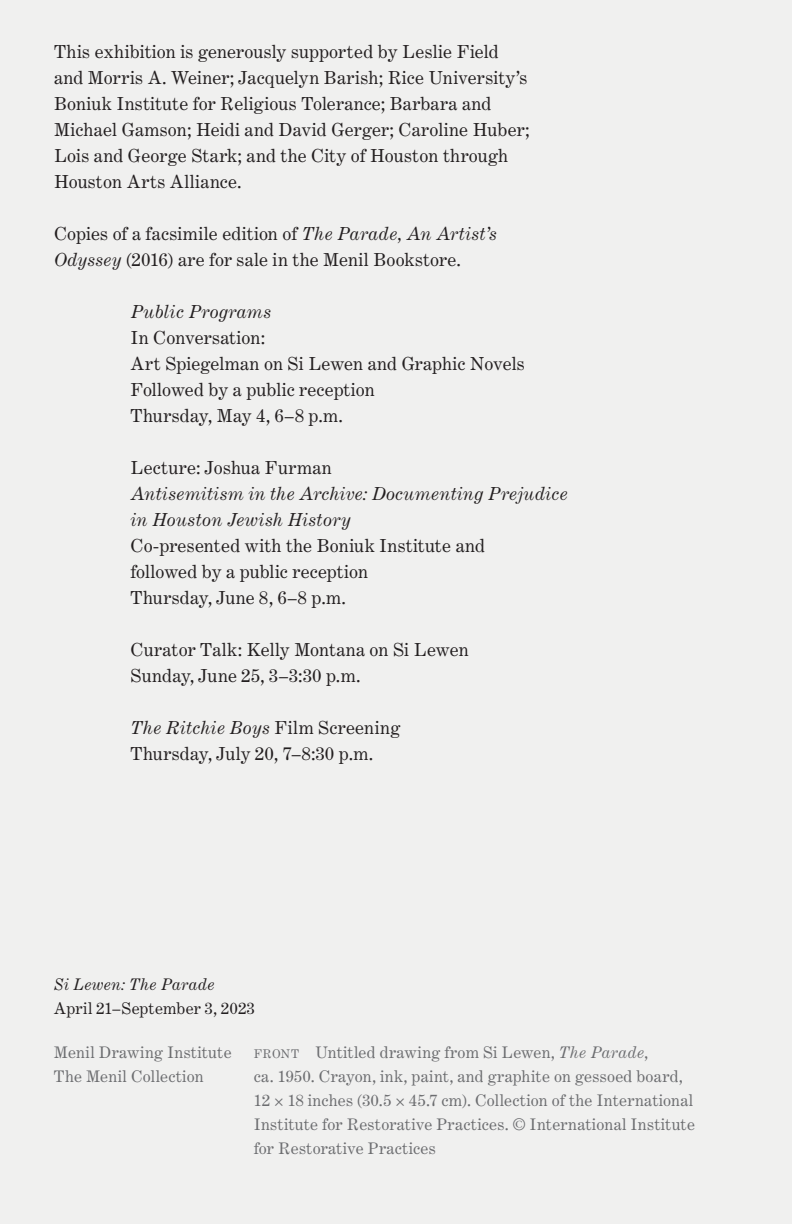
<style>
.page{position:relative;width:792px;height:1224px;background:#f0f0ef}
.page>*{position:absolute;margin:0;border:0;box-sizing:border-box;transform-origin:0 0}
.t1{font:18px/26px "Century Expanded LT Std";letter-spacing:.005em;color:#231f20}
.t2{font:italic 18px/26px "Century Expanded LT Std";letter-spacing:.01em;color:#231f20}
.t3{font:16px/24px "Century Expanded LT Std";letter-spacing:.015em;color:#6c6d70}
.t4{font:16px "Century Expanded LT Std";letter-spacing:.01em;color:#231f20}
.t5{font:italic 16px "Century Expanded LT Std";letter-spacing:.02em;color:#231f20}
.s1{font-style:italic}
.s2{font-size:12px}
</style>
<div class="page">
<p class="t1" style="left:54px;top:39px;width:477px">This exhibition is generously supported by Leslie Field and Morris A. Weiner; Jacquelyn Barish; Rice University’s Boniuk Institute for Religious Tolerance; Barbara and Michael Gamson; Heidi and David Gerger; Caroline Huber; Lois and George Stark; and the City of Houston through Houston Arts Alliance.</p>
<p class="t1" style="left:54px;top:221px;width:445px">Copies of a facsimile edition of <span class="s1">The Parade, An Artist’s<br>Odyssey</span> (2016) are for sale in the Menil Bookstore.</p>
<p class="t2" style="left:130px;top:299px;width:142px">Public Programs</p>
<p class="t1" style="left:130px;top:325px;width:396px">In Conversation:<br>Art Spiegelman on Si Lewen and Graphic Novels<br>Followed by a public reception<br>Thursday, May 4, 6–8 p.m.</p>
<p class="t1" style="left:130px;top:455px;width:203px">Lecture: Joshua Furman</p>
<p class="t2" style="left:130px;top:481px;width:439px">Antisemitism in the Archive: Documenting Prejudice in Houston Jewish History</p>
<p class="t1" style="left:130px;top:533px;width:356px">Co-presented with the Boniuk Institute and followed by a public reception<br>Thursday, June 8, 6–8 p.m.</p>
<p class="t1" style="left:130px;top:637px;width:340px">Curator Talk: Kelly Montana on Si Lewen<br>Sunday, June 25, 3–3:30 p.m.</p>
<p class="t1" style="left:130px;top:715px;width:271px"><span class="s1">The Ritchie Boys</span> Film Screening<br>Thursday, July 20, 7–8:30 p.m.</p>
<p class="t5" style="left:54px;top:975px;width:162px">Si Lewen: The Parade</p>
<p class="t4" style="left:54px;top:999px;width:202px">April 21–September 3, 2023</p>
<p class="t3" style="left:54px;top:1040px;width:179px">Menil Drawing Institute<br>The Menil Collection</p>
<p class="t3" style="left:254px;top:1040px;width:443px"><span class="s2">FRONT</span> Untitled drawing from Si Lewen, <span class="s1">The Parade</span>,<br>ca. 1950. Crayon, ink, paint, and graphite on gessoed board, 12 × 18 inches (30.5 × 45.7 cm). Collection of the International Institute for Restorative Practices. © International Institute for Restorative Practices</p>
</div>
